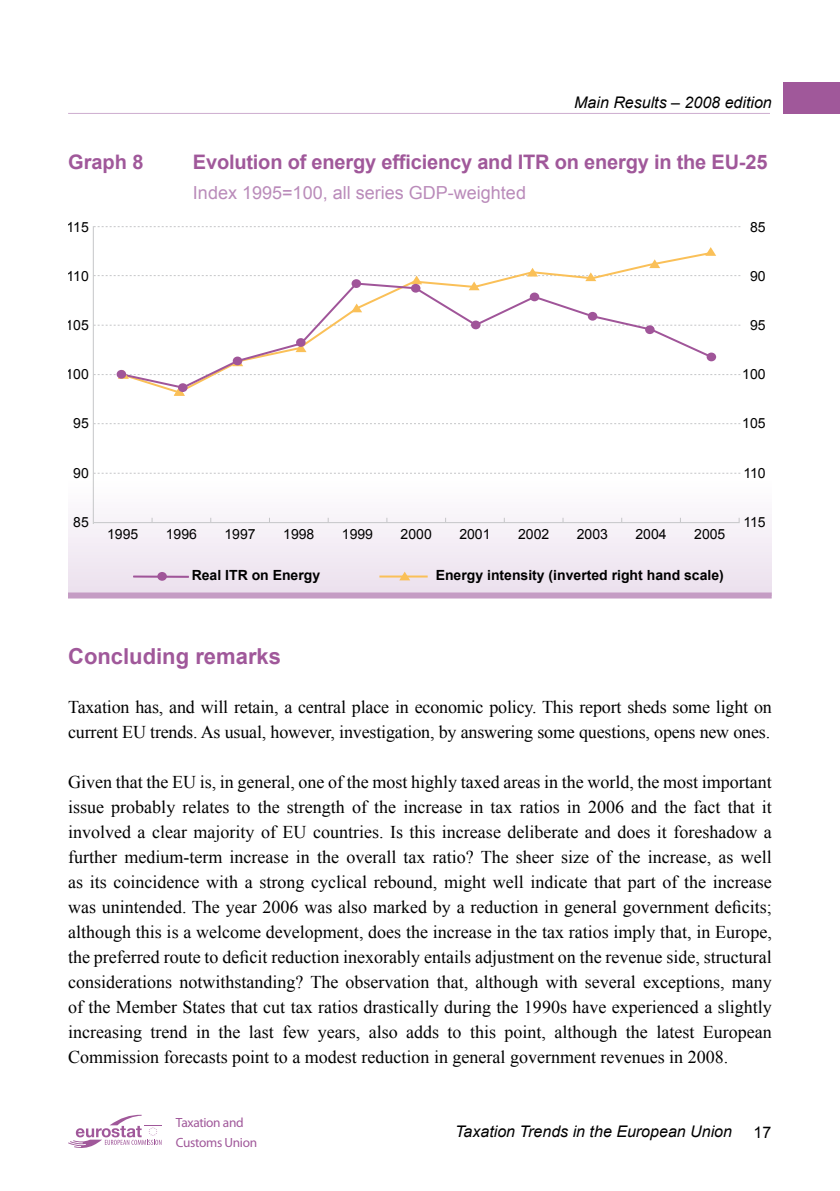
<style>
.page{position:relative;width:840px;height:1191px;background:#fff}
.page>*{position:absolute;margin:0;border:0;box-sizing:border-box;transform-origin:0 0}
.t1{font:700 22px "Arial";color:#a0589a}
.t2{font:700 20px "Arial";letter-spacing:-.01em;color:#a0589a}
.t3{font:18px/25px "Times New Roman";letter-spacing:-.01em;color:#000}
.t4{font:18px "Arial";color:#ba8bba}
.t5{font:italic 16px "Arial";color:#000}
.t6{font:16px "Arial";color:#000}
.t7{font:14px "Arial";color:#000}
.t8{font:700 14px "Arial";color:#000}
.t9{font:13.4px/20px "Myriad Pro";letter-spacing:-.025em;color:#a0589a}
</style>
<div class="page">
<hr style="left:68px;top:113px;width:701px;height:1px;background:#cdadcf">
<div style="left:782px;top:82px;width:57px;height:31px;background:#a0589a"></div>
<svg style="left:68px;top:1114px;width:93px;height:34px"></svg>
<div style="left:68px;top:215px;width:703px;height:381px;background:linear-gradient(to bottom,#fff,#f5eff6)"></div>
<div style="left:68px;top:592px;width:703px;height:6px;background:#c49cc4"></div>
<svg style="left:94px;top:325px;width:646px;height:1px"></svg>
<svg style="left:94px;top:423px;width:646px;height:1px"></svg>
<svg style="left:94px;top:473px;width:646px;height:1px"></svg>
<svg style="left:94px;top:226px;width:646px;height:1px"></svg>
<hr style="left:94px;top:522px;width:645px;height:1px;background:#c5c6c8">
<svg style="left:119px;top:390px;width:594px;height:4px"></svg>
<svg style="left:119px;top:290px;width:594px;height:100px"></svg>
<hr style="left:93px;top:226px;width:1px;height:298px;background:#c5c6c8">
<hr style="left:379px;top:575px;width:48px;height:2px;background:#fac058">
<hr style="left:133px;top:575px;width:56px;height:3px;background:#a05599">
<svg style="left:94px;top:247px;width:646px;height:43px"></svg>
<svg style="left:351px;top:303px;width:11px;height:9px"></svg>
<svg style="left:174px;top:387px;width:11px;height:9px"></svg>
<svg style="left:94px;top:343px;width:646px;height:36px"></svg>
<div style="left:117px;top:370px;width:9px;height:9px;background:#a05599;border-radius:50%"></div>
<div style="left:178px;top:383px;width:9px;height:9px;background:#a05599;border-radius:50%"></div>
<div style="left:233px;top:356px;width:9px;height:9px;background:#a05599;border-radius:50%"></div>
<div style="left:296px;top:338px;width:9px;height:9px;background:#a05599;border-radius:50%"></div>
<div style="left:351px;top:279px;width:10px;height:9px;background:#a05599;border-radius:50%"></div>
<div style="left:411px;top:284px;width:9px;height:9px;background:#a05599;border-radius:50%"></div>
<div style="left:471px;top:320px;width:9px;height:9px;background:#a05599;border-radius:50%"></div>
<div style="left:529px;top:292px;width:10px;height:9px;background:#a05599;border-radius:50%"></div>
<div style="left:587px;top:312px;width:10px;height:9px;background:#a05599;border-radius:50%"></div>
<svg style="left:644px;top:325px;width:10px;height:9px"></svg>
<div style="left:706px;top:352px;width:9px;height:9px;background:#a05599;border-radius:50%"></div>
<svg style="left:399px;top:571px;width:11px;height:9px"></svg>
<div style="left:157px;top:572px;width:10px;height:9px;background:#a05599;border-radius:50%"></div>
<p class="t5" style="left:574px;top:93px;width:199px">Main Results – 2008 edition</p>
<p class="t2" style="left:68px;top:151px;width:77px">Graph 8</p>
<p class="t2" style="left:193px;top:151px;width:575px">Evolution of energy efficiency and ITR on energy in the EU-25</p>
<p class="t4" style="left:193px;top:182px;width:334px">Index 1995=100, all series GDP-weighted</p>
<p class="t7" style="left:67px;top:219px;width:24px">115</p>
<p class="t7" style="left:67px;top:268px;width:24px">110</p>
<p class="t7" style="left:65px;top:317px;width:25px">105</p>
<p class="t7" style="left:65px;top:366px;width:25px">100</p>
<p class="t7" style="left:73px;top:415px;width:17px">95</p>
<p class="t7" style="left:73px;top:465px;width:17px">90</p>
<p class="t7" style="left:73px;top:514px;width:17px">85</p>
<p class="t7" style="left:107px;top:526px;width:33px">1995</p>
<p class="t7" style="left:166px;top:526px;width:33px">1996</p>
<p class="t7" style="left:224px;top:526px;width:33px">1997</p>
<p class="t7" style="left:283px;top:526px;width:33px">1998</p>
<p class="t7" style="left:342px;top:526px;width:33px">1999</p>
<p class="t7" style="left:400px;top:526px;width:33px">2000</p>
<p class="t7" style="left:459px;top:526px;width:33px">2001</p>
<p class="t7" style="left:518px;top:526px;width:33px">2002</p>
<p class="t7" style="left:576px;top:526px;width:33px">2003</p>
<p class="t7" style="left:635px;top:526px;width:33px">2004</p>
<p class="t7" style="left:693px;top:526px;width:33px">2005</p>
<p class="t8" style="left:192px;top:567px;width:130px">Real ITR on Energy</p>
<p class="t8" style="left:435px;top:567px;width:289px">Energy intensity (inverted right hand scale)</p>
<p class="t7" style="left:749px;top:219px;width:17px">85</p>
<p class="t7" style="left:749px;top:268px;width:17px">90</p>
<p class="t7" style="left:749px;top:317px;width:17px">95</p>
<p class="t7" style="left:741px;top:366px;width:25px">100</p>
<p class="t7" style="left:741px;top:415px;width:25px">105</p>
<p class="t7" style="left:743px;top:465px;width:24px">110</p>
<p class="t7" style="left:743px;top:514px;width:24px">115</p>
<p class="t1" style="left:68px;top:644px;width:214px">Concluding remarks</p>
<p class="t3" style="left:68px;top:694px;width:704px">Taxation has, and will retain, a central place in economic policy. This report sheds some light on current EU trends. As usual, however, investigation, by answering some questions, opens new ones.</p>
<p class="t3" style="left:68px;top:769px;width:705px;text-align:justify">Given that the EU is, in general, one of the most highly taxed areas in the world, the most important issue probably relates to the strength of the increase in tax ratios in 2006 and the fact that it involved a clear majority of EU countries. Is this increase deliberate and does it foreshadow a further medium-term increase in the overall tax ratio? The sheer size of the increase, as well as its coincidence with a strong cyclical rebound, might well indicate that part of the increase was unintended. The year 2006 was also marked by a reduction in general government deficits; although this is a welcome development, does the increase in the tax ratios imply that, in Europe, the preferred route to deficit reduction inexorably entails adjustment on the revenue side, structural considerations notwithstanding? The observation that, although with several exceptions, many of the Member States that cut tax ratios drastically during the 1990s have experienced a slightly increasing trend in the last few years, also adds to this point, although the latest European Commission forecasts point to a modest reduction in general government revenues in 2008.</p>
<p class="t9" style="left:176px;top:1112px;width:83px">Taxation and<br>Customs Union</p>
<p class="t5" style="left:455px;top:1122px;width:278px">Taxation Trends in the European Union</p>
<p class="t6" style="left:753px;top:1123px;width:19px">17</p>
</div>
